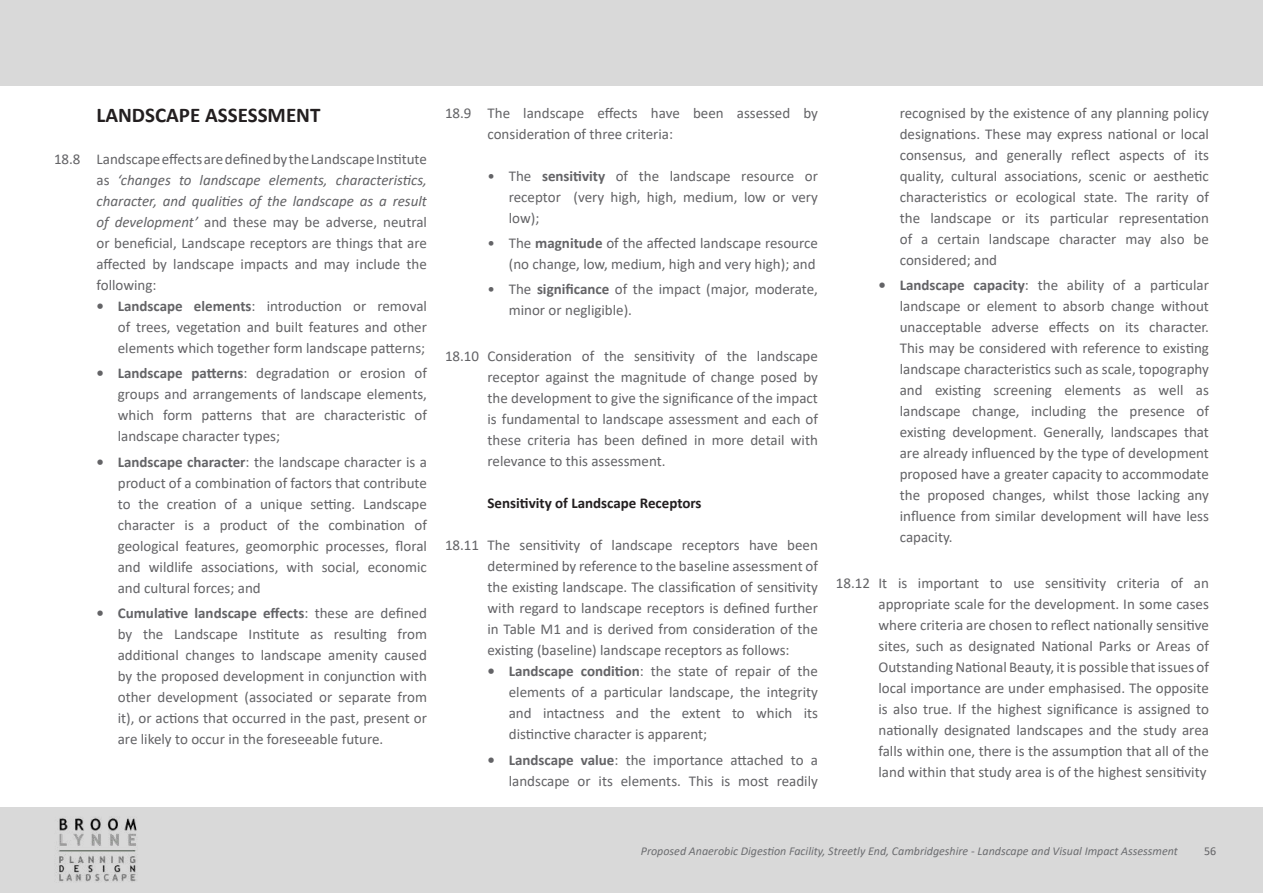
<style>
.page{position:relative;width:1263px;height:893px;background:#fff}
.page>*{position:absolute;margin:0;border:0;box-sizing:border-box;transform-origin:0 0}
.t1{font:700 21px "Calibri";color:#231f20}
.t2{font:15px/21px "Calibri";color:#636366;text-align:justify}
.t3{font:700 15px "Calibri";color:#231f20}
.t4{font:italic 12px "Calibri";color:#6c6d70}
.t5{font:12px "Calibri";color:#636366}
.s1{font-style:italic}
.s2{font-weight:700}
</style>
<div class="page">
<div style="left:0;top:807px;width:1263px;height:85px;background:#d9d9d9"></div>
<img style="left:56px;top:816px;width:81px;height:66px">
<div style="left:0;top:0;width:1263px;height:85px;background:#d9d9d9"></div>
<h1 class="t1" style="left:97px;top:100px;width:225px">LANDSCAPE ASSESSMENT</h1>
<p class="t2" style="left:97px;top:148px;width:332px;text-indent:-43px">18.8 Landscape effects are defined by the Landscape Institute as <span class="s1">‘changes to landscape elements, characteristics, character, and qualities of the landscape as a result of development’</span> and these may be adverse, neutral or beneficial, Landscape receptors are things that are affected by landscape impacts and may include the following:</p>
<p class="t2" style="left:118px;top:295px;width:311px;text-indent:-21px"><span class="s2">• Landscape elements</span>: introduction or removal of trees, vegetation and built features and other elements which together form landscape patterns;</p>
<p class="t2" style="left:118px;top:362px;width:311px;text-indent:-21px"><span class="s2">• Landscape patterns</span>: degradation or erosion of groups and arrangements of landscape elements, which form patterns that are characteristic of landscape character types;</p>
<p class="t2" style="left:118px;top:451px;width:311px;text-indent:-21px"><span class="s2">• Landscape character</span>: the landscape character is a product of a combination of factors that contribute to the creation of a unique setting. Landscape character is a product of the combination of geological features, geomorphic processes, floral and wildlife associations, with social, economic and cultural forces; and</p>
<p class="t2" style="left:118px;top:602px;width:311px;text-indent:-21px"><span class="s2">• Cumulative landscape effects</span>: these are defined by the Landscape Institute as resulting from additional changes to landscape amenity caused by the proposed development in conjunction with other development (associated or separate from it), or actions that occurred in the past, present or are likely to occur in the foreseeable future.</p>
<p class="t2" style="left:487px;top:102px;width:332px;text-indent:-43px">18.9 The landscape effects have been assessed by consideration of three criteria:</p>
<p class="t2" style="left:509px;top:165px;width:311px;text-indent:-21px">• The <span class="s2">sensitivity</span> of the landscape resource or receptor (very high, high, medium, low or very low);</p>
<p class="t2" style="left:487px;top:232px;width:332px;text-align:right">• The <span class="s2">magnitude</span> of the affected landscape resource (no change, low, medium, high and very high); and</p>
<p class="t2" style="left:509px;top:278px;width:311px;text-indent:-21px">• The <span class="s2">significance</span> of the impact (major, moderate, minor or negligible).</p>
<p class="t2" style="left:487px;top:345px;width:332px;text-indent:-43px">18.10 Consideration of the sensitivity of the landscape receptor against the magnitude of change posed by the development to give the significance of the impact is fundamental to landscape assessment and each of these criteria has been defined in more detail with relevance to this assessment.</p>
<p class="t3" style="left:487px;top:493px;width:216px">Sensitivity of Landscape Receptors</p>
<p class="t2" style="left:487px;top:534px;width:332px;text-indent:-43px">18.11 The sensitivity of landscape receptors have been determined by reference to the baseline assessment of the existing landscape. The classification of sensitivity with regard to landscape receptors is defined further in Table M1 and is derived from consideration of the existing (baseline) landscape receptors as follows:</p>
<p class="t2" style="left:509px;top:660px;width:311px;text-indent:-21px"><span class="s2">• Landscape condition</span>: the state of repair of the elements of a particular landscape, the integrity and intactness and the extent to which its distinctive character is apparent;</p>
<p class="t2" style="left:487px;top:749px;width:332px;text-align:right"><span class="s2">• Landscape value</span>: the importance attached to a landscape or its elements. This is most readily</p>
<p class="t2" style="left:900px;top:102px;width:311px">recognised by the existence of any planning policy designations. These may express national or local consensus, and generally reflect aspects of its quality, cultural associations, scenic or aesthetic characteristics or ecological state. The rarity of the landscape or its particular representation of a certain landscape character may also be considered; and</p>
<p class="t2" style="left:900px;top:274px;width:311px;text-indent:-21px"><span class="s2">• Landscape capacity</span>: the ability of a particular landscape or element to absorb change without unacceptable adverse effects on its character.<br>This may be considered with reference to existing landscape characteristics such as scale, topography and existing screening elements as well as landscape change, including the presence of existing development. Generally, landscapes that are already influenced by the type of development proposed have a greater capacity to accommodate the proposed changes, whilst those lacking any influence from similar development will have less capacity.</p>
<p class="t2" style="left:878px;top:572px;width:332px;text-indent:-43px">18.12 It is important to use sensitivity criteria of an appropriate scale for the development. In some cases where criteria are chosen to reflect nationally sensitive sites, such as designated National Parks or Areas of Outstanding National Beauty, it is possible that issues of local importance are under emphasised. The opposite is also true. If the highest significance is assigned to nationally designated landscapes and the study area falls within one, there is the assumption that all of the land within that study area is of the highest sensitivity</p>
<p class="t4" style="left:641px;top:842px;width:539px">Proposed Anaerobic Digestion Facility, Streetly End, Cambridgeshire - Landscape and Visual Impact Assessment</p>
<p class="t5" style="left:1204px;top:842px;width:14px">56</p>
</div>
